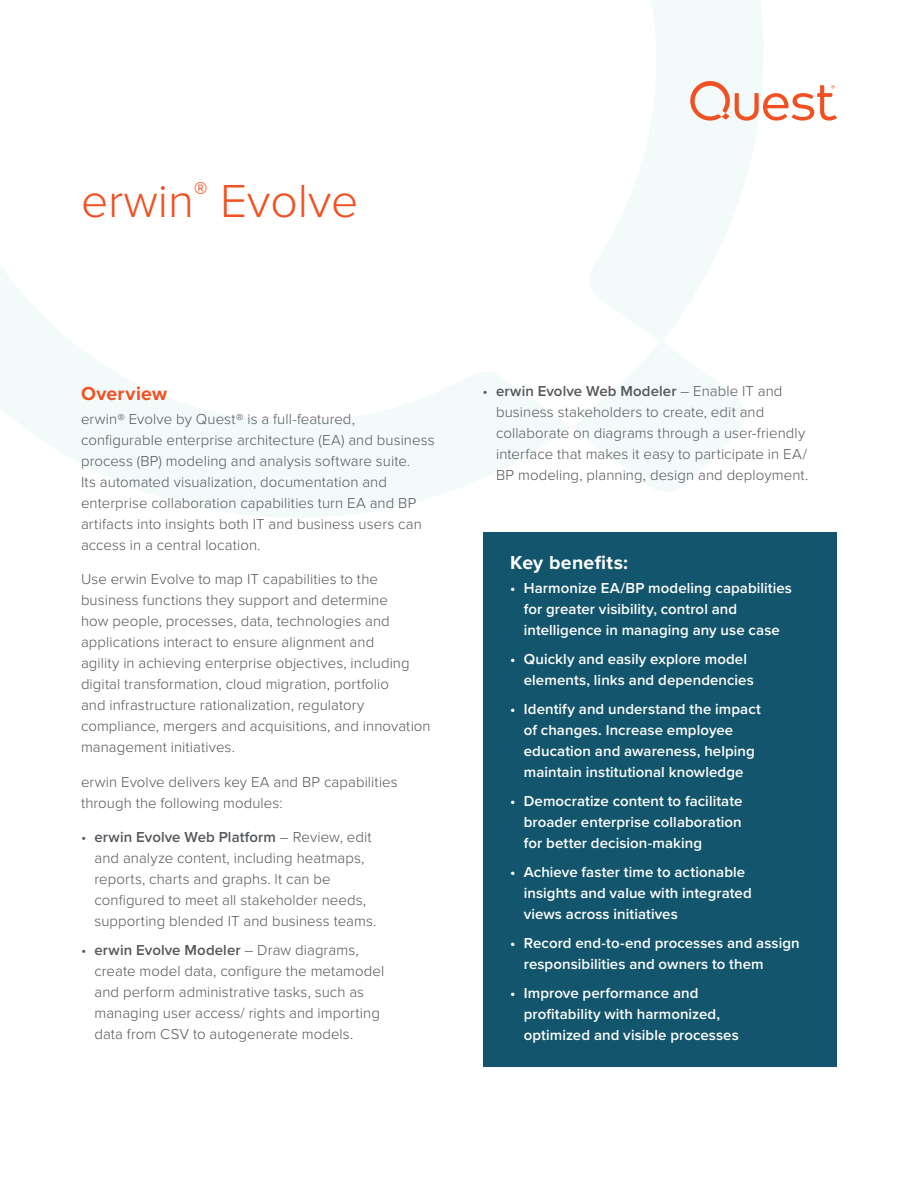
<style>
.page{position:relative;width:918px;height:1188px;background:#fff}
.page>*{position:absolute;margin:0;border:0;box-sizing:border-box;transform-origin:0 0}
.Cover_Headline_A{font:300 48px "Proxima Nova";color:#f15022}
.Benefits_Headline{font:700 19.5px "Proxima Nova";letter-spacing:.015em;color:#fff}
.Section_Heading_1{font:700 19.5px "Proxima Nova";letter-spacing:.015em;color:#f15022}
.Body{font:300 15px/21px "Proxima Nova";letter-spacing:.005em;color:#53565a}
.t1{font:600 15px/21px "Proxima Nova";letter-spacing:.005em;color:#fff}
.s1{font-weight:600}
</style>
<div class="page">
<svg style="left:0;top:0;width:763px;height:518px"></svg>
<svg style="left:690px;top:81px;width:147px;height:40px"></svg>
<div style="left:483px;top:532px;width:354px;height:534px;background:#13556c"></div>
<p class="Cover_Headline_A" style="left:81px;top:165px;width:279px">erwin<sup>®</sup> Evolve</p>
<p class="Section_Heading_1" style="left:81px;top:379px;width:88px">Overview</p>
<p class="Body" style="left:81px;top:407px;width:355px">erwin® Evolve by Quest® is a full-featured, configurable enterprise architecture (EA) and business process (BP) modeling and analysis software suite.<br>Its automated visualization, documentation and enterprise collaboration capabilities turn EA and BP artifacts into insights both IT and business users can access in a central location.</p>
<p class="Body" style="left:81px;top:568px;width:351px">Use erwin Evolve to map IT capabilities to the business functions they support and determine<br>how people, processes, data, technologies and applications interact to ensure alignment and<br>agility in achieving enterprise objectives, including digital transformation, cloud migration, portfolio<br>and infrastructure rationalization, regulatory compliance, mergers and acquisitions, and innovation management initiatives.</p>
<p class="Body" style="left:81px;top:770px;width:318px">erwin Evolve delivers key EA and BP capabilities through the following modules:</p>
<p class="Body" style="left:94px;top:826px;width:283px;text-indent:-14px">• <span class="s1">erwin Evolve Web Platform</span> – Review, edit and analyze content, including heatmaps, reports, charts and graphs. It can be configured to meet all stakeholder needs, supporting blended IT and business teams.</p>
<p class="Body" style="left:94px;top:939px;width:291px;text-indent:-14px">• <span class="s1">erwin Evolve Modeler</span> – Draw diagrams, create model data, configure the metamodel and perform administrative tasks, such as managing user access/ rights and importing data from CSV to autogenerate models.</p>
<p class="Body" style="left:496px;top:380px;width:314px;text-indent:-14px">• <span class="s1">erwin Evolve Web Modeler</span> – Enable IT and business stakeholders to create, edit and collaborate on diagrams through a user-friendly interface that makes it easy to participate in EA/ BP modeling, planning, design and deployment.</p>
<p class="Benefits_Headline" style="left:510px;top:548px;width:119px">Key benefits:</p>
<p class="t1" style="left:524px;top:577px;width:270px;text-indent:-14px">• Harmonize EA/BP modeling capabilities for greater visibility, control and intelligence in managing any use case</p>
<p class="t1" style="left:524px;top:648px;width:232px;text-indent:-14px">• Quickly and easily explore model elements, links and dependencies</p>
<p class="t1" style="left:524px;top:698px;width:239px;text-indent:-14px">• Identify and understand the impact of changes. Increase employee education and awareness, helping maintain institutional knowledge</p>
<p class="t1" style="left:524px;top:790px;width:220px;text-align:justify;text-indent:-14px">• Democratize content to facilitate broader enterprise collaboration for better decision-making</p>
<p class="t1" style="left:524px;top:861px;width:230px;text-indent:-14px">• Achieve faster time to actionable insights and value with integrated views across initiatives</p>
<p class="t1" style="left:524px;top:932px;width:277px;text-indent:-14px">• Record end-to-end processes and assign responsibilities and owners to them</p>
<p class="t1" style="left:524px;top:982px;width:216px;text-indent:-14px">• Improve performance and profitability with harmonized, optimized and visible processes</p>
</div>
